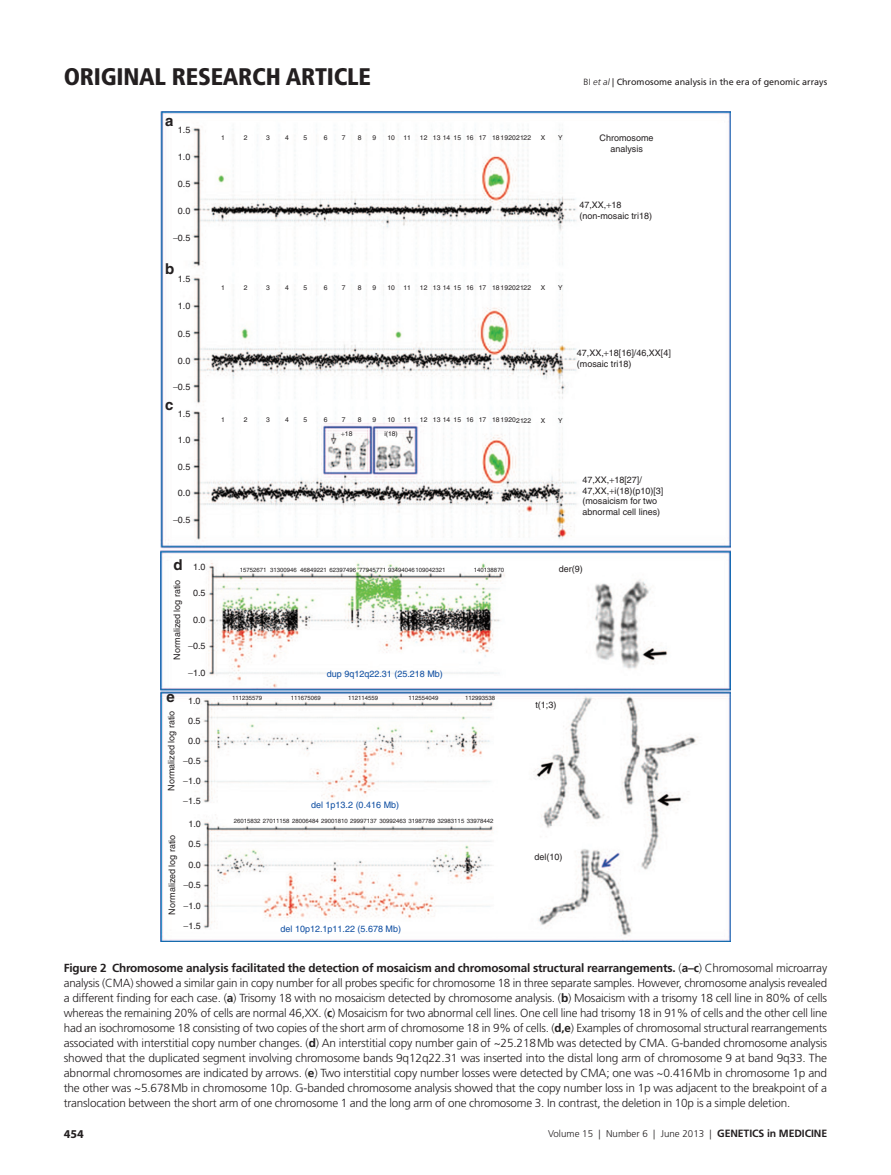
<style>
.page{position:relative;width:891px;height:1175px;background:#fff}
.page>*{position:absolute;margin:0;border:0;box-sizing:border-box;transform-origin:0 0}
.t1{font:900 condensed 24px "Frutiger LT Pro";letter-spacing:-.01em;color:#231f20}
.t2{font:700 15px "Helvetica";color:#231f20}
.t3{font:700 12px "Myriad Pro";color:#231f20}
.t4{font:11.7px/15px "Frutiger LT Pro Light 2";letter-spacing:-.015em;color:#231f20;text-align:justify}
.t5{font:700 11.7px "Frutiger LT Pro";letter-spacing:-.015em;color:#231f20}
.t6{font:300 9.75px "Frutiger LT Pro";color:#231f20}
.t7{font:9px/10.8px "Helvetica";color:#231f20}
.t8{font:9px "Helvetica";color:#0d4da1}
.t9{font:9px "Frutiger LT Pro";color:#231f20}
.t10{font:6.75px "Helvetica";color:#231f20}
.t11{font:6px "Helvetica";color:#231f20}
.s1{font-weight:300}
.s2{font-weight:300;font-style:italic}
.s3{font-family:"Frutiger LT Pro Light 2";font-weight:400}
.s4{font-family:"Frutiger LT Pro";font-weight:700}
.s5{font-family:"Frutiger LT Pro Bold 2";font-weight:400;font-size:10.5px}
</style>
<div class="page">
<img style="left:160px;top:112px;width:571px;height:829px">
<svg style="left:606px;top:204px;width:5px;height:4px"></svg>
<svg style="left:604px;top:351px;width:5px;height:5px"></svg>
<svg style="left:610px;top:478px;width:4px;height:5px"></svg>
<svg style="left:610px;top:489px;width:4px;height:4px"></svg>
<svg style="left:341px;top:432px;width:4px;height:3px"></svg>
<h1 class="t1" style="left:64px;top:62px;width:309px">ORIGINAL RESEARCH ARTICLE</h1>
<p class="t9" style="left:584px;top:76px;width:245px"><span class="s1">BI</span> <span class="s2">et al</span> | Chromosome analysis in the era of genomic arrays</p>
<p class="t2" style="left:165px;top:112px;width:10px">a</p>
<p class="t7" style="left:178px;top:124px;width:14px">1.5</p>
<p class="t7" style="left:178px;top:151px;width:14px">1.0</p>
<p class="t7" style="left:178px;top:178px;width:14px">0.5</p>
<p class="t7" style="left:178px;top:205px;width:14px">0.0</p>
<p class="t7" style="left:173px;top:232px;width:19px">−0.5</p>
<p class="t7" style="left:178px;top:274px;width:14px">1.5</p>
<p class="t7" style="left:178px;top:301px;width:14px">1.0</p>
<p class="t7" style="left:178px;top:328px;width:14px">0.5</p>
<p class="t7" style="left:178px;top:355px;width:14px">0.0</p>
<p class="t7" style="left:173px;top:382px;width:19px">−0.5</p>
<p class="t7" style="left:178px;top:408px;width:14px">1.5</p>
<p class="t7" style="left:178px;top:435px;width:14px">1.0</p>
<p class="t7" style="left:178px;top:461px;width:14px">0.5</p>
<p class="t7" style="left:178px;top:488px;width:14px">0.0</p>
<p class="t7" style="left:173px;top:514px;width:19px">−0.5</p>
<p class="t2" style="left:165px;top:259px;width:11px">b</p>
<p class="t2" style="left:165px;top:395px;width:10px">c</p>
<p class="t2" style="left:173px;top:555px;width:11px">d</p>
<p class="t7" style="left:193px;top:561px;width:14px">1.0</p>
<p class="t7" style="left:193px;top:588px;width:14px">0.5</p>
<p class="t7" style="left:172px;top:659px;width:81px;rotate:-90deg">Normalized log ratio</p>
<p class="t7" style="left:193px;top:614px;width:14px">0.0</p>
<p class="t7" style="left:188px;top:640px;width:19px">−0.5</p>
<p class="t7" style="left:188px;top:667px;width:19px">−1.0</p>
<p class="t7" style="left:188px;top:695px;width:14px">1.0</p>
<p class="t7" style="left:188px;top:715px;width:14px">0.5</p>
<p class="t2" style="left:167px;top:688px;width:10px">e</p>
<p class="t7" style="left:166px;top:791px;width:81px;rotate:-90deg">Normalized log ratio</p>
<p class="t7" style="left:188px;top:735px;width:14px">0.0</p>
<p class="t7" style="left:183px;top:755px;width:19px">−0.5</p>
<p class="t7" style="left:183px;top:775px;width:19px">−1.0</p>
<p class="t7" style="left:183px;top:796px;width:19px">−1.5</p>
<p class="t7" style="left:188px;top:818px;width:14px">1.0</p>
<p class="t7" style="left:188px;top:838px;width:14px">0.5</p>
<p class="t7" style="left:167px;top:914px;width:81px;rotate:-90deg">Normalized log ratio</p>
<p class="t7" style="left:188px;top:859px;width:14px">0.0</p>
<p class="t7" style="left:184px;top:879px;width:19px">−0.5</p>
<p class="t7" style="left:184px;top:900px;width:19px">−1.0</p>
<p class="t7" style="left:184px;top:920px;width:19px">−1.5</p>
<p class="t10" style="left:221px;top:133px;width:5px">1</p>
<p class="t10" style="left:244px;top:133px;width:5px">2</p>
<p class="t10" style="left:266px;top:133px;width:5px">3</p>
<p class="t10" style="left:285px;top:133px;width:5px">4</p>
<p class="t10" style="left:304px;top:133px;width:5px">5</p>
<p class="t10" style="left:324px;top:133px;width:5px">6</p>
<p class="t10" style="left:342px;top:133px;width:5px">7</p>
<p class="t10" style="left:358px;top:133px;width:5px">8</p>
<p class="t10" style="left:373px;top:133px;width:5px">9</p>
<p class="t10" style="left:387px;top:133px;width:9px">10</p>
<p class="t10" style="left:403px;top:133px;width:9px">11</p>
<p class="t10" style="left:420px;top:133px;width:113px">12 13 14 15 16 17 18 19202122</p>
<p class="t10" style="left:541px;top:134px;width:6px">X</p>
<p class="t10" style="left:558px;top:134px;width:6px">Y</p>
<p class="t7" style="left:600px;top:132px;width:55px;text-align:center">Chromosome analysis</p>
<p class="t7" style="left:579px;top:200px;width:74px">47,XX, 18 (non-mosaic tri18)</p>
<p class="t10" style="left:221px;top:283px;width:5px">1</p>
<p class="t10" style="left:244px;top:283px;width:5px">2</p>
<p class="t10" style="left:266px;top:283px;width:5px">3</p>
<p class="t10" style="left:285px;top:283px;width:5px">4</p>
<p class="t10" style="left:304px;top:283px;width:5px">5</p>
<p class="t10" style="left:324px;top:283px;width:5px">6</p>
<p class="t10" style="left:342px;top:283px;width:5px">7</p>
<p class="t10" style="left:358px;top:283px;width:5px">8</p>
<p class="t10" style="left:373px;top:283px;width:5px">9</p>
<p class="t10" style="left:387px;top:283px;width:9px">10</p>
<p class="t10" style="left:403px;top:283px;width:9px">11</p>
<p class="t10" style="left:420px;top:283px;width:113px">12 13 14 15 16 17 18 19202122</p>
<p class="t10" style="left:541px;top:284px;width:6px">X</p>
<p class="t10" style="left:558px;top:284px;width:6px">Y</p>
<p class="t7" style="left:577px;top:347px;width:95px">47,XX, 18[16]/46,XX[4] (mosaic tri18)</p>
<p class="t10" style="left:221px;top:416px;width:5px">1</p>
<p class="t10" style="left:244px;top:416px;width:5px">2</p>
<p class="t10" style="left:266px;top:416px;width:5px">3</p>
<p class="t10" style="left:285px;top:416px;width:5px">4</p>
<p class="t10" style="left:304px;top:416px;width:5px">5</p>
<p class="t10" style="left:324px;top:416px;width:5px">6</p>
<p class="t10" style="left:342px;top:416px;width:5px">7</p>
<p class="t10" style="left:358px;top:416px;width:5px">8</p>
<p class="t10" style="left:373px;top:416px;width:5px">9</p>
<p class="t10" style="left:387px;top:416px;width:9px">10</p>
<p class="t10" style="left:403px;top:416px;width:9px">11</p>
<p class="t10" style="left:420px;top:416px;width:113px">12 13 14 15 16 17 18 19202122</p>
<p class="t10" style="left:541px;top:416px;width:6px">X</p>
<p class="t10" style="left:558px;top:416px;width:6px">Y</p>
<p class="t10" style="left:345px;top:429px;width:9px">18</p>
<p class="t10" style="left:384px;top:429px;width:15px">i(18)</p>
<p class="t7" style="left:582px;top:474px;width:82px">47,XX, 18[27]/<br>47,XX, i(18)(p10)[3] (mosaicism for two abnormal cell lines)</p>
<p class="t11" style="left:240px;top:566px;width:28px">15752671</p>
<p class="t11" style="left:270px;top:566px;width:177px">31300946 46849221 62397496 77945771 93494046109042321</p>
<p class="t11" style="left:474px;top:566px;width:32px">140138870</p>
<p class="t7" style="left:559px;top:563px;width:25px">der(9)</p>
<p class="t11" style="left:232px;top:694px;width:32px">111235579</p>
<p class="t8" style="left:327px;top:668px;width:118px">dup 9q12q22.31 (25.218 Mb)</p>
<p class="t11" style="left:291px;top:694px;width:32px">111675069</p>
<p class="t11" style="left:348px;top:694px;width:32px">112114559</p>
<p class="t11" style="left:408px;top:694px;width:32px">112554049</p>
<p class="t11" style="left:465px;top:694px;width:32px">112993538</p>
<p class="t8" style="left:311px;top:800px;width:90px">del 1p13.2 (0.416 Mb)</p>
<p class="t11" style="left:234px;top:817px;width:261px">26015832 27011158 28006484 29001810 29997137 30992463 31987789 32983115 33978442</p>
<p class="t8" style="left:281px;top:923px;width:122px">del 10p12.1p11.22 (5.678 Mb)</p>
<p class="t7" style="left:535px;top:699px;width:22px">t(1;3)</p>
<p class="t7" style="left:534px;top:851px;width:29px">del(10)</p>
<p class="t5" style="left:64px;top:961px;width:765px">Figure 2 Chromosome analysis facilitated the detection of mosaicism and chromosomal structural rearrangements. <span class="s3">(</span>a–c<span class="s3">) Chromosomal microarray</span></p>
<p class="t4" style="left:64px;top:975px;width:765px">analysis (CMA) showed a similar gain in copy number for all probes specific for chromosome 18 in three separate samples. However, chromosome analysis revealed a different finding for each case. (<span class="s4">a</span>) Trisomy 18 with no mosaicism detected by chromosome analysis. (<span class="s4">b</span>) Mosaicism with a trisomy 18 cell line in 80% of cells whereas the remaining 20% of cells are normal 46,XX. (<span class="s4">c</span>) Mosaicism for two abnormal cell lines. One cell line had trisomy 18 in 91% of cells and the other cell line had an isochromosome 18 consisting of two copies of the short arm of chromosome 18 in 9% of cells. (<span class="s4">d,e</span>) Examples of chromosomal structural rearrangements associated with interstitial copy number changes. (<span class="s4">d</span>) An interstitial copy number gain of ~25.218Mb was detected by CMA. G-banded chromosome analysis showed that the duplicated segment involving chromosome bands 9q12q22.31 was inserted into the distal long arm of chromosome 9 at band 9q33. The abnormal chromosomes are indicated by arrows. (<span class="s4">e</span>) Two interstitial copy number losses were detected by CMA; one was ~0.416Mb in chromosome 1p and the other was ~5.678Mb in chromosome 10p. G-banded chromosome analysis showed that the copy number loss in 1p was adjacent to the breakpoint of a translocation between the short arm of one chromosome 1 and the long arm of one chromosome 3. In contrast, the deletion in 10p is a simple deletion.</p>
<p class="t3" style="left:64px;top:1126px;width:21px">454</p>
<p class="t6" style="left:548px;top:1128px;width:281px">Volume 15 | Number 6 | June 2013 | <span class="s5">GENETICS IN MEDICINE</span></p>
</div>
